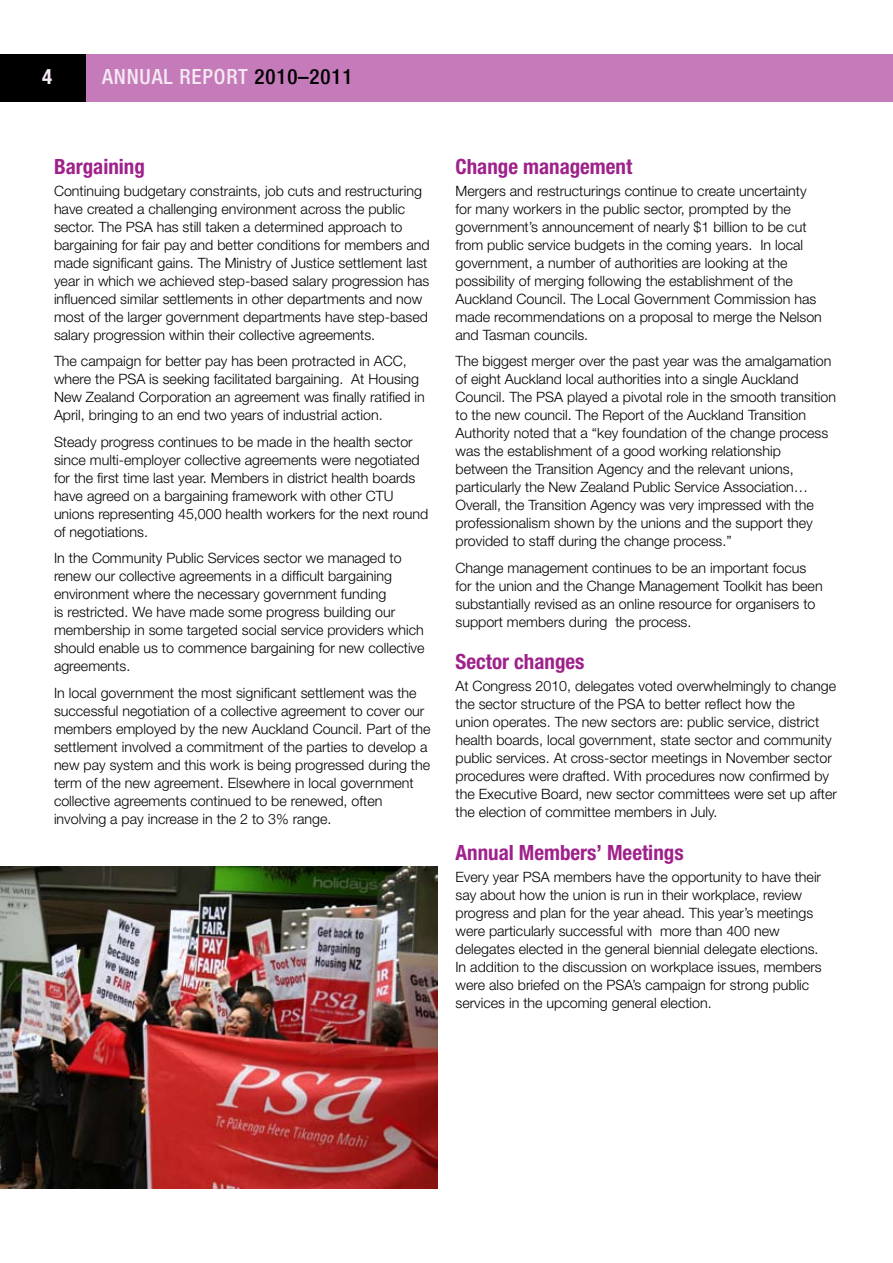
<style>
.page{position:relative;width:893px;height:1263px;background:#fff}
.page>*{position:absolute;margin:0;border:0;box-sizing:border-box;transform-origin:0 0}
.t1{font:700 condensed 21px "Helvetica Neue";color:#9f218b}
.t2{font:500 condensed 21px "Helvetica Neue";color:#f5e9f3}
.t3{font:500 condensed 21px "Helvetica Neue";letter-spacing:.04em;color:#000}
.t4{font:700 condensed 21px "Helvetica Neue";color:#f5e9f3}
.t5{font:300 14.25px/18px "Helvetica Neue";color:#000}
</style>
<div class="page">
<div style="left:0;top:54px;width:893px;height:47px;background:#c57ab9"></div>
<div style="left:0;top:54px;width:85px;height:47px;background:#000"></div>
<img style="left:0;top:866px;width:437px;height:322px">
<h1 class="t4" style="left:42px;top:64px;width:12px">4</h1>
<h1 class="t2" style="left:102px;top:64px;width:25px">ANNUAL</h1>
<h1 class="t2" style="left:179px;top:64px;width:25px">REPORT</h1>
<h1 class="t3" style="left:255px;top:64px;width:99px">2010–2011</h1>
<h1 class="t1" style="left:54px;top:153px;width:92px">Bargaining</h1>
<p class="t5" style="left:54px;top:181px;width:377px">Continuing budgetary constraints, job cuts and restructuring have created a challenging environment across the public sector. The PSA has still taken a determined approach to bargaining for fair pay and better conditions for members and made significant gains. The Ministry of Justice settlement last year in which we achieved step-based salary progression has influenced similar settlements in other departments and now most of the larger government departments have step-based salary progression within their collective agreements.</p>
<p class="t5" style="left:54px;top:352px;width:372px">The campaign for better pay has been protracted in ACC, where the PSA is seeking facilitated bargaining. At Housing New Zealand Corporation an agreement was finally ratified in April, bringing to an end two years of industrial action.</p>
<p class="t5" style="left:54px;top:432px;width:376px">Steady progress continues to be made in the health sector since multi-employer collective agreements were negotiated for the first time last year. Members in district health boards have agreed on a bargaining framework with other CTU unions representing 45,000 health workers for the next round of negotiations.</p>
<p class="t5" style="left:54px;top:549px;width:372px">In the Community Public Services sector we managed to renew our collective agreements in a difficult bargaining environment where the necessary government funding<br>is restricted. We have made some progress building our membership in some targeted social service providers which should enable us to commence bargaining for new collective agreements.</p>
<p class="t5" style="left:54px;top:683px;width:378px">In local government the most significant settlement was the successful negotiation of a collective agreement to cover our members employed by the new Auckland Council. Part of the settlement involved a commitment of the parties to develop a new pay system and this work is being progressed during the term of the new agreement. Elsewhere in local government collective agreements continued to be renewed, often involving a pay increase in the 2 to 3% range.</p>
<h1 class="t1" style="left:455px;top:153px;width:178px">Change management</h1>
<p class="t5" style="left:455px;top:181px;width:368px">Mergers and restructurings continue to create uncertainty for many workers in the public sector, prompted by the government’s announcement of nearly $1 billion to be cut from public service budgets in the coming years. In local government, a number of authorities are looking at the possibility of merging following the establishment of the Auckland Council. The Local Government Commission has made recommendations on a proposal to merge the Nelson and Tasman councils.</p>
<p class="t5" style="left:455px;top:352px;width:382px">The biggest merger over the past year was the amalgamation of eight Auckland local authorities into a single Auckland Council. The PSA played a pivotal role in the smooth transition to the new council. The Report of the Auckland Transition Authority noted that a “key foundation of the change process was the establishment of a good working relationship between the Transition Agency and the relevant unions, particularly the New Zealand Public Service Association… Overall, the Transition Agency was very impressed with the professionalism shown by the unions and the support they provided to staff during the change process.”</p>
<p class="t5" style="left:455px;top:558px;width:369px">Change management continues to be an important focus for the union and the Change Management Toolkit has been substantially revised as an online resource for organisers to support members during the process.</p>
<h1 class="t1" style="left:455px;top:649px;width:131px">Sector changes</h1>
<p class="t5" style="left:455px;top:677px;width:383px">At Congress 2010, delegates voted overwhelmingly to change the sector structure of the PSA to better reflect how the<br>union operates. The new sectors are: public service, district health boards, local government, state sector and community public services. At cross-sector meetings in November sector procedures were drafted. With procedures now confirmed by the Executive Board, new sector committees were set up after the election of committee members in July.</p>
<h1 class="t1" style="left:455px;top:839px;width:230px">Annual Members’ Meetings</h1>
<p class="t5" style="left:455px;top:867px;width:368px">Every year PSA members have the opportunity to have their say about how the union is run in their workplace, review progress and plan for the year ahead. This year’s meetings were particularly successful with more than 400 new delegates elected in the general biennial delegate elections.<br>In addition to the discussion on workplace issues, members were also briefed on the PSA’s campaign for strong public services in the upcoming general election.</p>
</div>
